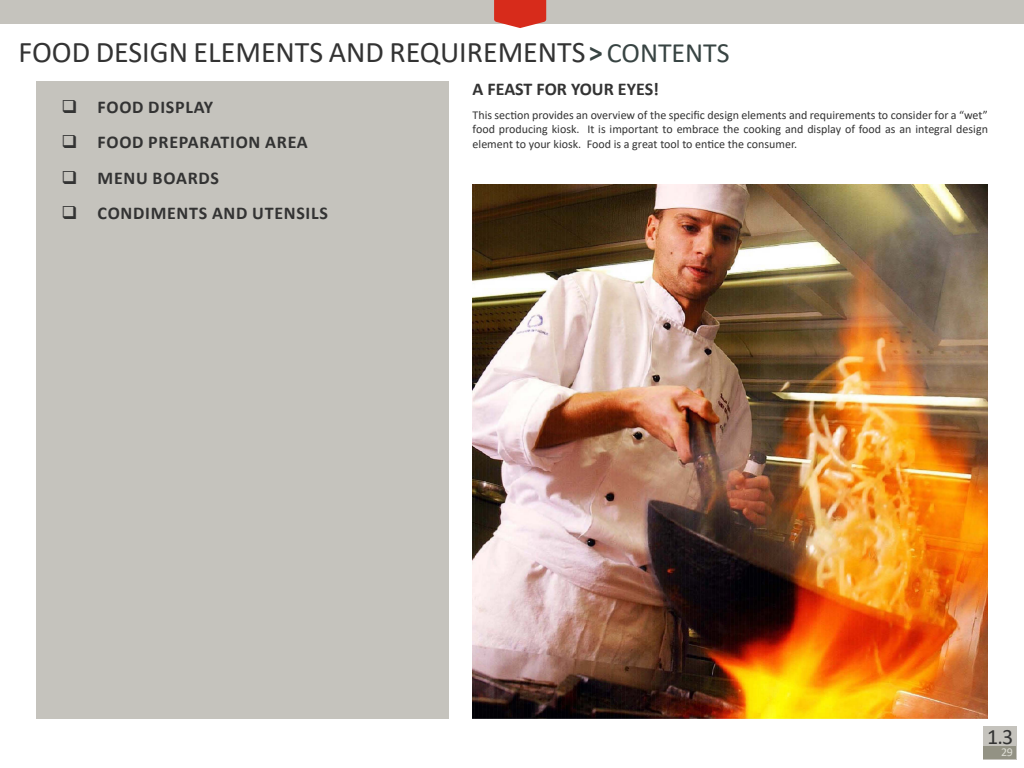
<style>
.page{position:relative;width:1024px;height:768px;background:#fff}
.page>*{position:absolute;margin:0;border:0;box-sizing:border-box;transform-origin:0 0}
.t1{font:30px "Calibri";color:#333}
.t2{font:22px "Calibri";color:#333}
.t3{font:700 18px/35.1px "Calibri";letter-spacing:.04em;color:#333}
.t4{font:700 18px "Calibri";color:#333}
.t5{font:12px/14.4px "Calibri";color:#333;text-align:justify}
.t6{font:12px "Calibri";color:#deded5}
.s1{font-weight:700;font-size:28px;color:#384443}
.s2{font-size:28px;color:#384443}
</style>
<div class="page">
<div style="left:984px;top:726px;width:33px;height:33px;background:#c5c3bd"></div>
<div style="left:0;top:0;width:1024px;height:24px;background:#c5c3bd"></div>
<div style="left:36px;top:82px;width:412px;height:637px;background:#c5c3bd"></div>
<img style="left:473px;top:185px;width:515px;height:534px">
<div style="left:984px;top:746px;width:32px;height:13px;background:#939284"></div>
<svg style="left:494px;top:0;width:52px;height:28px"></svg>
<h1 class="t1" style="left:19px;top:31px;width:712px">FOOD DESIGN ELEMENTS AND REQUIREMENTS<span class="s1">&gt;</span> <span class="s2">CONTENTS</span></h1>
<h3 class="t3" style="left:98px;top:90px;width:232px">FOOD DISPLAY<br>FOOD PREPARATION AREA<br>MENU BOARDS<br>CONDIMENTS AND UTENSILS</h3>
<h3 class="t4" style="left:473px;top:77px;width:188px">A FEAST FOR YOUR EYES!</h3>
<p class="t5" style="left:473px;top:107px;width:517px">This section provides an overview of the specific design elements and requirements to consider for a “wet” food producing kiosk. It is important to embrace the cooking and display of food as an integral design element to your kiosk. Food is a great tool to entice the consumer.</p>
<h2 class="t2" style="left:987px;top:721px;width:28px">1.3</h2>
<p class="t6" style="left:1001px;top:744px;width:13px">29</p>
</div>
